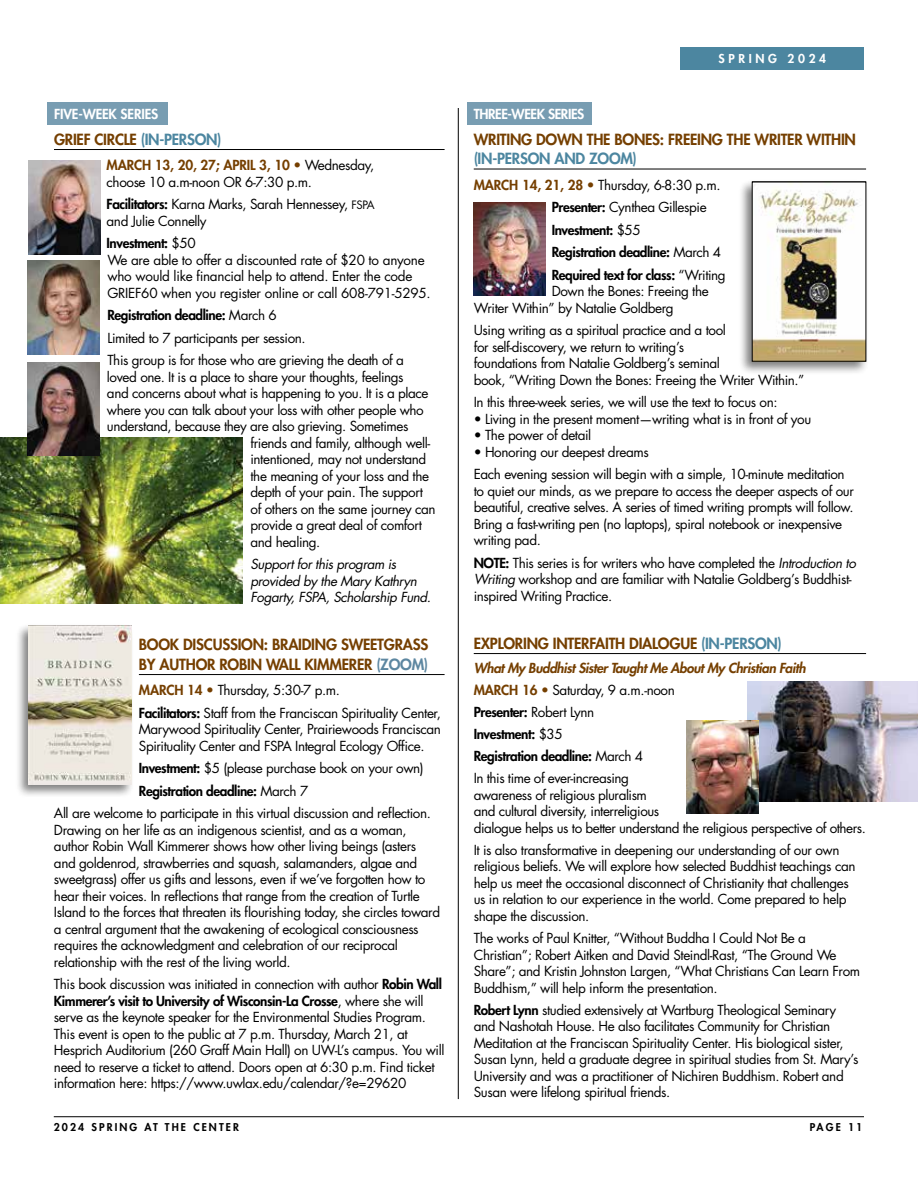
<style>
.page{position:relative;width:918px;height:1188px;background:#fff}
.page>*{position:absolute;margin:0;border:0;box-sizing:border-box;transform-origin:0 0}
.t1{font:800 15px/19.5px "Futura Std";letter-spacing:-.015em;color:#753f00}
.t2{font:800 15px "Futura Std";letter-spacing:-.015em;color:#4c86a0}
.t3{font:13.5px/16.5px "Futura Std";letter-spacing:-.03em;color:#000}
.t4{font:800 13.5px/22.5px "Futura Std";letter-spacing:-.03em;color:#000}
.t5{font:italic 13.5px/16.5px "Futura Std";letter-spacing:-.03em;color:#000}
.t6{font:800 13.5px "Futura Std";letter-spacing:-.03em;color:#fff}
.t7{font:800 13.5px "Futura Std";letter-spacing:-.01em;color:#fff}
.t8{font:800 12px "Futura Std";letter-spacing:.3em;color:#fff}
.t9{font:800 10.5px "Futura Std";letter-spacing:.2em;color:#000}
.s1{color:#4c86a0}
.s2{font-weight:800;color:#753f00}
.s3{font-weight:800}
.s4{font-size:11.25px}
.s5{color:#5d87a1}
.s6{font-weight:400}
.s7{color:#753f00}
.s8{font-style:italic}
.s9{font-weight:800;font-style:italic;color:#753f00}
</style>
<div class="page">
<div style="left:47px;top:103px;width:120px;height:22px;background:#789db2"></div>
<div style="left:467px;top:103px;width:125px;height:22px;background:#789db2"></div>
<hr style="left:474px;top:169px;width:392px;height:1px;background:#000">
<hr style="left:474px;top:653px;width:392px;height:1px;background:#000">
<hr style="left:458px;top:108px;width:1px;height:991px;background:#000">
<hr style="left:54px;top:149px;width:391px;height:1px;background:#000">
<hr style="left:139px;top:674px;width:306px;height:1px;background:#000">
<hr style="left:54px;top:1116px;width:810px;height:1px;background:#000">
<div style="left:681px;top:47px;width:183px;height:23px;background:#4c86a0"></div>
<img style="left:29px;top:161px;width:72px;height:93px">
<img style="left:474px;top:202px;width:72px;height:94px">
<div style="left:15px;top:623px;width:119px;height:175px;background:#000;opacity:.5"></div>
<img style="left:28px;top:626px;width:103px;height:159px">
<div style="left:738px;top:179px;width:131px;height:196px;background:#000;opacity:.5"></div>
<img style="left:754px;top:184px;width:110px;height:175px">
<img style="left:0;top:438px;width:243px;height:166px">
<img style="left:748px;top:681px;width:170px;height:121px">
<img style="left:687px;top:720px;width:72px;height:93px">
<img style="left:28px;top:260px;width:72px;height:95px">
<img style="left:27px;top:362px;width:72px;height:94px">
<p class="t8" style="left:719px;top:51px;width:109px">SPRING 2024</p>
<p class="t7" style="left:54px;top:106px;width:106px">FIVE-WEEK SERIES</p>
<p class="t1" style="left:54px;top:129px;width:169px">GRIEF CIRCLE <span class="s1">(IN-PERSON)</span></p>
<p class="t3" style="left:107px;top:157px;width:269px"><span class="s2">MARCH 13, 20, 27; APRIL 3, 10 •</span> Wednesday, choose 10 a.m-noon OR 6-7:30 p.m.</p>
<p class="t3" style="left:107px;top:196px;width:270px"><span class="s3">Facilitators:</span> Karna Marks, Sarah Hennessey, <span class="s4">FSPA </span>and Julie Connelly</p>
<p class="t3" style="left:107px;top:235px;width:326px"><span class="s3">Investment:</span> $50<br>We are able to offer a discounted rate of $20 to anyone who would like financial help to attend. Enter the code GRIEF60 when you register online or call 608-791-5295.</p>
<p class="t3" style="left:107px;top:304px;width:298px;line-height:22.5px"><span class="s3">Registration deadline:</span> March 6<br>Limited to 7 participants per session.<br>This group is for those who are grieving the death of a</p>
<p class="t3" style="left:107px;top:369px;width:298px">loved one. It is a place to share your thoughts, feelings</p>
<p class="t3" style="left:107px;top:385px;width:323px">and concerns about what is happening to you. It is a place</p>
<p class="t3" style="left:107px;top:402px;width:318px">where you can talk about your loss with other people who</p>
<p class="t3" style="left:107px;top:418px;width:303px">understand, because they are also grieving. Sometimes</p>
<p class="t3" style="left:251px;top:435px;width:181px">friends and family, although well-</p>
<p class="t3" style="left:251px;top:451px;width:177px">intentioned, may not understand</p>
<p class="t3" style="left:251px;top:468px;width:180px">the meaning of your loss and the</p>
<p class="t3" style="left:251px;top:484px;width:174px">depth of your pain. The support</p>
<p class="t3" style="left:251px;top:501px;width:187px">of others on the same journey can</p>
<p class="t3" style="left:251px;top:517px;width:173px">provide a great deal of comfort</p>
<p class="t3" style="left:251px;top:534px;width:71px">and healing.</p>
<p class="t5" style="left:251px;top:556px;width:182px">Support for this program is provided by the Mary Kathryn<br>Fogarty, FSPA, Scholarship Fund.</p>
<p class="t1" style="left:139px;top:635px;width:291px">BOOK DISCUSSION: BRAIDING SWEETGRASS<br>BY AUTHOR ROBIN WALL KIMMERER <span class="s5">(ZOOM)</span></p>
<p class="t3" style="left:139px;top:679px;width:304px;line-height:22.5px"><span class="s2">MARCH 14 •</span> Thursday, 5:30-7 p.m.<br><span class="s3">Facilitators:</span> Staff from the Franciscan Spirituality Center,</p>
<p class="t3" style="left:139px;top:721px;width:304px">Marywood Spirituality Center, Prairiewoods Franciscan<br>Spirituality Center and FSPA Integral Ecology Office.</p>
<p class="t3" style="left:139px;top:760px;width:286px"><span class="s3">Investment:</span> $5 (please purchase book on your own)</p>
<p class="t4" style="left:139px;top:779px;width:171px">Registration deadline: <span class="s6">March 7</span></p>
<p class="t3" style="left:54px;top:805px;width:378px">All are welcome to participate in this virtual discussion and reflection.</p>
<p class="t3" style="left:54px;top:822px;width:388px">Drawing on her life as an indigenous scientist, and as a woman, author Robin Wall Kimmerer shows how other living beings (asters and goldenrod, strawberries and squash, salamanders, algae and sweetgrass) offer us gifts and lessons, even if we’ve forgotten how to hear their voices. In reflections that range from the creation of Turtle Island to the forces that threaten its flourishing today, she circles toward a central argument that the awakening of ecological consciousness requires the acknowledgment and celebration of our reciprocal relationship with the rest of the living world.</p>
<p class="t3" style="left:54px;top:976px;width:392px">This book discussion was initiated in connection with author <span class="s3">Robin Wall Kimmerer’s visit to University of Wisconsin-La Crosse</span>, where she will serve as the keynote speaker for the Environmental Studies Program.<br>This event is open to the public at 7 p.m. Thursday, March 21, at Hesprich Auditorium (260 Graff Main Hall) on UW-L’s campus. You will need to reserve a ticket to attend. Doors open at 6:30 p.m. Find ticket information here: https://www.uwlax.edu/calendar/?e=29620</p>
<p class="t9" style="left:54px;top:1120px;width:187px">2024 SPRING AT THE CENTER</p>
<p class="t9" style="left:810px;top:1120px;width:54px">PAGE 11</p>
<p class="t6" style="left:474px;top:106px;width:112px">THREE-WEEK SERIES</p>
<p class="t1" style="left:474px;top:129px;width:384px">WRITING DOWN THE BONES: FREEING THE WRITER WITHIN</p>
<p class="t2" style="left:474px;top:149px;width:165px">(IN-PERSON AND ZOOM)</p>
<p class="t4" style="left:552px;top:173px;width:176px;text-indent:-78px"><span class="s7">MARCH 14, 21, 28 •</span> <span class="s6">Thursday, 6-8:30 p.m.<br></span>Presenter: <span class="s6">Cynthea Gillespie<br></span>Investment: <span class="s6">$55<br></span>Registration deadline: <span class="s6">March 4<br></span>Required text for class: <span class="s6">“Writing</span></p>
<p class="t3" style="left:474px;top:283px;width:237px;text-indent:78px">Down the Bones: Freeing the<br>Writer Within” by Natalie Goldberg</p>
<p class="t3" style="left:474px;top:322px;width:332px">Using writing as a spiritual practice and a tool<br>for self-discovery, we return to writing’s<br>foundations from Natalie Goldberg’s seminal<br>book, “Writing Down the Bones: Freeing the Writer Within.”</p>
<p class="t3" style="left:474px;top:394px;width:305px">In this three-week series, we will use the text to focus on:</p>
<p class="t3" style="left:474px;top:411px;width:339px">• Living in the present moment—writing what is in front of you</p>
<p class="t3" style="left:474px;top:427px;width:119px">• The power of detail</p>
<p class="t3" style="left:474px;top:441px;width:372px;line-height:22.5px">• Honoring our deepest dreams<br>Each evening session will begin with a simple, 10-minute meditation</p>
<p class="t3" style="left:474px;top:483px;width:382px">to quiet our minds, as we prepare to access the deeper aspects of our beautiful, creative selves. A series of timed writing prompts will follow.<br>Bring a fast-writing pen (no laptops), spiral notebook or inexpensive writing pad.</p>
<p class="t3" style="left:474px;top:555px;width:384px"><span class="s3">NOTE:</span> This series is for writers who have completed the <span class="s8">Introduction to<br>Writing</span> workshop and are familiar with Natalie Goldberg’s Buddhist&shy;inspired Writing Practice.</p>
<p class="t1" style="left:474px;top:633px;width:310px">EXPLORING INTERFAITH DIALOGUE <span class="s1">(IN-PERSON)</span></p>
<p class="t3" style="left:474px;top:657px;width:333px;line-height:22.2px"><span class="s9">What My Buddhist Sister Taught Me About My Christian Faith<br></span><span class="s2">MARCH 16 •</span> Saturday, 9 a.m.-noon<br><span class="s3">Presenter:</span> Robert Lynn<br><span class="s3">Investment:</span> $35<br><span class="s3">Registration deadline:</span> March 4<br>In this time of ever-increasing</p>
<p class="t3" style="left:474px;top:787px;width:394px">awareness of religious pluralism<br>and cultural diversity, interreligious<br>dialogue helps us to better understand the religious perspective of others.</p>
<p class="t3" style="left:474px;top:842px;width:383px">It is also transformative in deepening our understanding of our own religious beliefs. We will explore how selected Buddhist teachings can help us meet the occasional disconnect of Christianity that challenges us in relation to our experience in the world. Come prepared to help shape the discussion.</p>
<p class="t3" style="left:474px;top:930px;width:388px">The works of Paul Knitter, “Without Buddha I Could Not Be a Christian”; Robert Aitken and David Steindl-Rast, “The Ground We Share”; and Kristin Johnston Largen, “What Christians Can Learn From Buddhism,” will help inform the presentation.</p>
<p class="t3" style="left:474px;top:1002px;width:386px"><span class="s3">Robert Lynn</span> studied extensively at Wartburg Theological Seminary and Nashotah House. He also facilitates Community for Christian Meditation at the Franciscan Spirituality Center. His biological sister, Susan Lynn, held a graduate degree in spiritual studies from St. Mary’s University and was a practitioner of Nichiren Buddhism. Robert and Susan were lifelong spiritual friends.</p>
</div>
